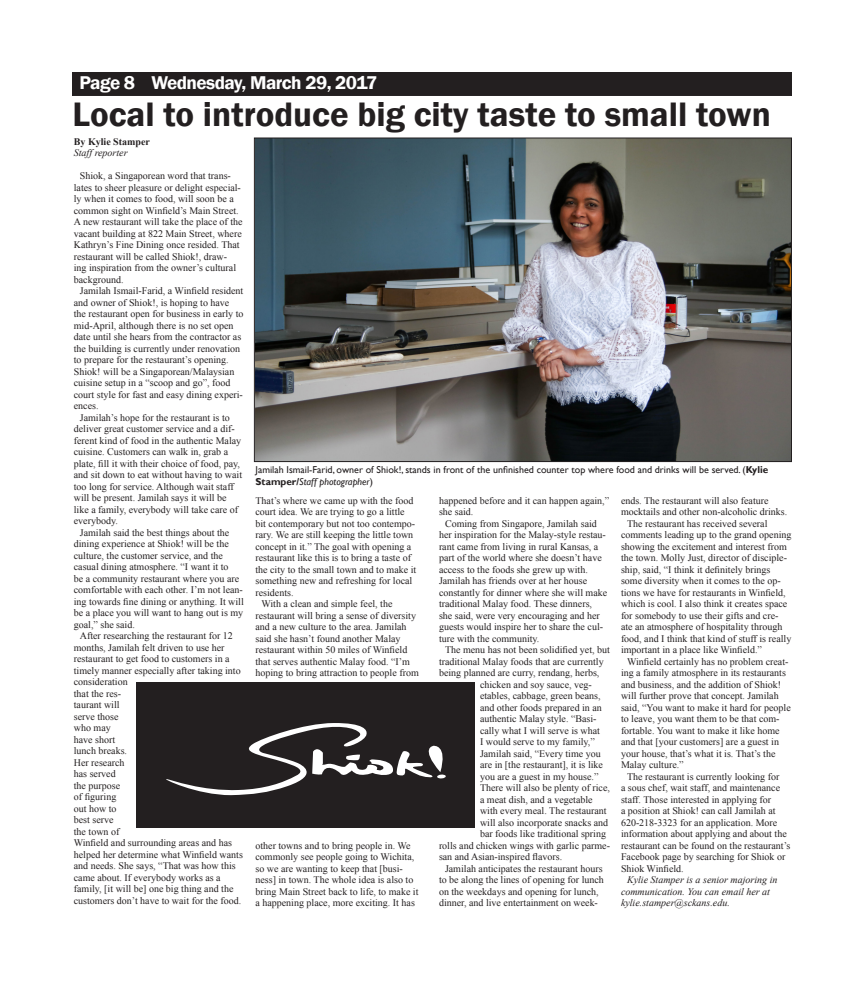
<style>
.page{position:relative;width:864px;height:984px;background:#fff}
.page>*{position:absolute;margin:0;border:0;box-sizing:border-box;transform-origin:0 0}
.t1{font:600 34.9px "Franklin Gothic";color:#231f20}
.t2{font:600 19px "Franklin Gothic";letter-spacing:-.03em;color:#fff}
.t3{font:10px/11.5px "Times New Roman";color:#231f20}
.t4{font:10px/12px "Gill Sans";color:#231f20}
.t5{font:italic 10px/11.5px "Times New Roman";color:#231f20}
.t6{font:700 10px/11.5px "Times New Roman";color:#231f20}
.s1{font-weight:400;font-style:italic}
.s2{font-weight:700}
.s3{font-style:italic}
</style>
<div class="page">
<div style="left:72px;top:72px;width:720px;height:23px;background:#231f20"></div>
<div style="left:72px;top:72px;width:720px;height:24px;border:1px solid #231f20"></div>
<div style="left:137px;top:683px;width:338px;height:145px;background:#231f20"></div>
<svg style="left:166px;top:723px;width:280px;height:72px"></svg>
<img style="left:256px;top:140px;width:534px;height:320px">
<p class="t2" style="left:79px;top:71px;width:299px">Page 8 Wednesday, March 29, 2017</p>
<p class="t1" style="left:72px;top:93px;width:700px">Local to introduce big city taste to small town</p>
<p class="t6" style="left:74px;top:135px;width:78px">By Kylie Stamper<br><span class="s1">Staff reporter</span></p>
<p class="t3" style="left:74px;top:170px;width:170px;text-indent:6px">Shiok, a Singaporean word that trans&shy;lates to sheer pleasure or delight especial&shy;ly when it comes to food, will soon be a common sight on Winfield’s Main Street.<br>A new restaurant will take the place of the vacant building at 822 Main Street, where Kathryn’s Fine Dining once resided. That restaurant will be called Shiok!, draw-<br>ing inspiration from the owner’s cultural background.</p>
<p class="t3" style="left:74px;top:285px;width:171px;text-indent:6px">Jamilah Ismail-Farid, a Winfield resident and owner of Shiok!, is hoping to have the restaurant open for business in early to mid-April, although there is no set open date until she hears from the contractor as the building is currently under renovation to prepare for the restaurant’s opening.<br>Shiok! will be a Singaporean/Malaysian cuisine setup in a “scoop and go”, food court style for fast and easy dining experi&shy;ences.</p>
<p class="t3" style="left:74px;top:412px;width:170px;text-indent:6px">Jamilah’s hope for the restaurant is to deliver great customer service and a dif&shy;ferent kind of food in the authentic Malay cuisine. Customers can walk in, grab a plate, fill it with their choice of food, pay, and sit down to eat without having to wait too long for service. Although wait staff will be present. Jamilah says it will be like a family, everybody will take care of everybody.</p>
<p class="t3" style="left:74px;top:527px;width:171px;text-indent:6px">Jamilah said the best things about the dining experience at Shiok! will be the culture, the customer service, and the casual dining atmosphere. “I want it to<br>be a community restaurant where you are comfortable with each other. I’m not lean&shy;ing towards fine dining or anything. It will be a place you will want to hang out is my goal,” she said.</p>
<p class="t3" style="left:74px;top:630px;width:171px;text-indent:6px">After researching the restaurant for 12 months, Jamilah felt driven to use her restaurant to get food to customers in a timely manner especially after taking into consideration<br>that the res-<br>taurant will<br>serve those<br>who may<br>have short<br>lunch breaks.<br>Her research<br>has served<br>the purpose<br>of figuring<br>out how to<br>best serve<br>the town of<br>Winfield and surrounding areas and has helped her determine what Winfield wants and needs. She says, “That was how this came about. If everybody works as a family, [it will be] one big thing and the customers don’t have to wait for the food.</p>
<p class="t4" style="left:256px;top:464px;width:514px">Jamilah Ismail-Farid, owner of Shiok!, stands in front of the unfinished counter top where food and drinks will be served. (<span class="s2">Kylie<br>Stamper/</span><span class="s3">Staff photographer</span>)</p>
<p class="t3" style="left:256px;top:495px;width:162px">That’s where we came up with the food court idea. We are trying to go a little bit contemporary but not too contempo&shy;rary. We are still keeping the little town concept in it.” The goal with opening a restaurant like this is to bring a taste of the city to the small town and to make it something new and refreshing for local residents.</p>
<p class="t3" style="left:256px;top:598px;width:165px;text-indent:6px">With a clean and simple feel, the restaurant will bring a sense of diversity and a new culture to the area. Jamilah said she hasn’t found another Malay restaurant within 50 miles of Winfield that serves authentic Malay food. “I’m hoping to bring attraction to people from</p>
<p class="t3" style="left:256px;top:840px;width:165px">other towns and to bring people in. We commonly see people going to Wichita, so we are wanting to keep that [busi&shy;ness] in town. The whole idea is also to bring Main Street back to life, to make it a happening place, more exciting. It has</p>
<p class="t3" style="left:439px;top:495px;width:172px">happened before and it can happen again,” she said.</p>
<p class="t3" style="left:439px;top:518px;width:170px;text-indent:6px">Coming from Singapore, Jamilah said her inspiration for the Malay-style restau&shy;rant came from living in rural Kansas, a part of the world where she doesn’t have access to the foods she grew up with.<br>Jamilah has friends over at her house constantly for dinner where she will make traditional Malay food. These dinners, she said, were very encouraging and her guests would inspire her to share the cul&shy;ture with the community.</p>
<p class="t3" style="left:445px;top:644px;width:166px">The menu has not been solidified yet, but</p>
<p class="t3" style="left:439px;top:656px;width:166px">traditional Malay foods that are currently</p>
<p class="t3" style="left:439px;top:667px;width:162px">being planned are curry, rendang, herbs,</p>
<p class="t3" style="left:480px;top:679px;width:113px">chicken and soy sauce, veg-</p>
<p class="t3" style="left:480px;top:690px;width:122px">etables, cabbage, green beans,</p>
<p class="t3" style="left:480px;top:702px;width:123px">and other foods prepared in an</p>
<p class="t3" style="left:480px;top:713px;width:118px">authentic Malay style. “Basi-</p>
<p class="t3" style="left:480px;top:725px;width:121px">cally what I will serve is what</p>
<p class="t3" style="left:480px;top:736px;width:116px">I would serve to my family,”</p>
<p class="t3" style="left:480px;top:748px;width:122px">Jamilah said, “Every time you</p>
<p class="t3" style="left:480px;top:759px;width:125px">are in [the restaurant], it is like</p>
<p class="t3" style="left:480px;top:771px;width:120px">you are a guest in my house.”</p>
<p class="t3" style="left:480px;top:782px;width:132px">There will also be plenty of rice,</p>
<p class="t3" style="left:480px;top:794px;width:114px">a meat dish, and a vegetable</p>
<p class="t3" style="left:480px;top:805px;width:128px">with every meal. The restaurant</p>
<p class="t3" style="left:480px;top:817px;width:130px">will also incorporate snacks and</p>
<p class="t3" style="left:480px;top:828px;width:128px">bar foods like traditional spring</p>
<p class="t3" style="left:439px;top:840px;width:172px">rolls and chicken wings with garlic parme-</p>
<p class="t3" style="left:439px;top:851px;width:125px">san and Asian-inspired flavors.</p>
<p class="t3" style="left:439px;top:863px;width:166px;text-align:center">Jamilah anticipates the restaurant hours to be along the lines of opening for lunch on the weekdays and opening for lunch, dinner, and live entertainment on week-</p>
<p class="t3" style="left:621px;top:495px;width:168px">ends. The restaurant will also feature mocktails and other non-alcoholic drinks.</p>
<p class="t3" style="left:621px;top:518px;width:172px;text-indent:6px">The restaurant has received several comments leading up to the grand opening showing the excitement and interest from the town. Molly Just, director of disciple&shy;ship, said, “I think it definitely brings some diversity when it comes to the op&shy;tions we have for restaurants in Winfield, which is cool. I also think it creates space for somebody to use their gifts and cre&shy;ate an atmosphere of hospitality through food, and I think that kind of stuff is really important in a place like Winfield.”</p>
<p class="t3" style="left:621px;top:656px;width:171px;text-indent:6px">Winfield certainly has no problem creat&shy;ing a family atmosphere in its restaurants and business, and the addition of Shiok! will further prove that concept. Jamilah said, “You want to make it hard for people to leave, you want them to be that com&shy;fortable. You want to make it like home and that [your customers] are a guest in your house, that’s what it is. That’s the Malay culture.”</p>
<p class="t3" style="left:621px;top:771px;width:171px;text-indent:6px">The restaurant is currently looking for<br>a sous chef, wait staff, and maintenance staff. Those interested in applying for<br>a position at Shiok! can call Jamilah at 620-218-3323 for an application. More information about applying and about the restaurant can be found on the restaurant’s Facebook page by searching for Shiok or Shiok Winfield.</p>
<p class="t5" style="left:621px;top:874px;width:158px;text-indent:6px">Kylie Stamper is a senior majoring in communication. You can email her at kylie.stamper@sckans.edu.</p>
</div>
